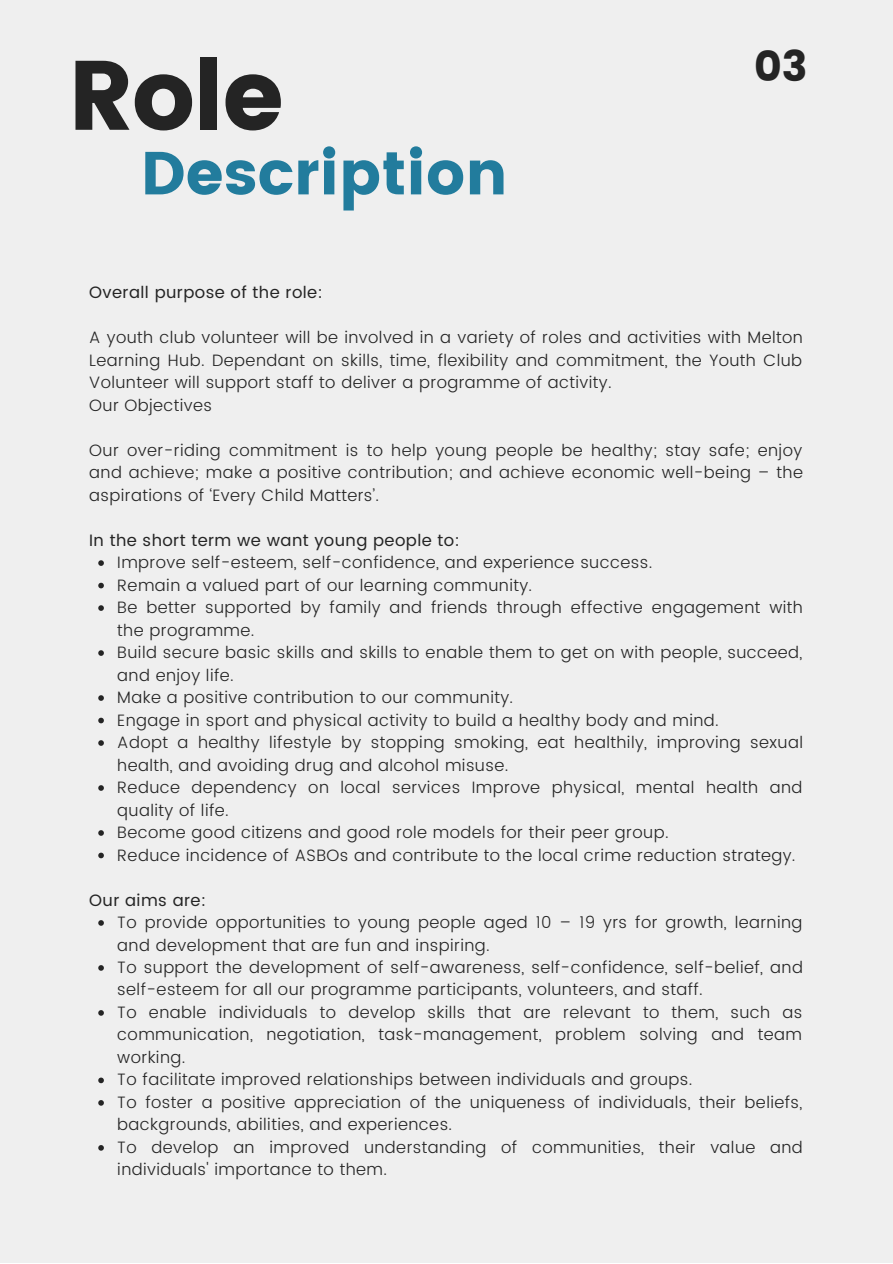
<style>
.page{position:relative;width:893px;height:1264px;background:#fff}
.page>*{position:absolute;margin:0;border:0;box-sizing:border-box;transform-origin:0 0}
.t1{font:98.25px "Poppins";color:#242424}
.t2{font:60.6px "Poppins";color:#227c9d}
.t3{font:42.6px "Poppins";color:#242424}
.t4{font:300 16.5px/22.5px "Poppins";letter-spacing:.025em;color:#242424}
.t5{font:16.5px "Poppins";letter-spacing:.025em;color:#242424}
</style>
<div class="page">
<div style="left:0;top:0;width:892px;height:1262px;background:#efefef"></div>
<svg style="left:98px;top:560px;width:6px;height:6px"></svg>
<svg style="left:98px;top:582px;width:6px;height:6px"></svg>
<svg style="left:98px;top:605px;width:6px;height:6px"></svg>
<svg style="left:98px;top:650px;width:6px;height:6px"></svg>
<svg style="left:98px;top:695px;width:6px;height:6px"></svg>
<svg style="left:98px;top:717px;width:6px;height:6px"></svg>
<svg style="left:98px;top:740px;width:6px;height:5px"></svg>
<svg style="left:98px;top:785px;width:6px;height:5px"></svg>
<svg style="left:98px;top:830px;width:6px;height:5px"></svg>
<svg style="left:98px;top:852px;width:6px;height:6px"></svg>
<svg style="left:98px;top:920px;width:6px;height:5px"></svg>
<svg style="left:98px;top:965px;width:6px;height:5px"></svg>
<svg style="left:98px;top:1010px;width:6px;height:5px"></svg>
<svg style="left:98px;top:1077px;width:6px;height:6px"></svg>
<svg style="left:98px;top:1100px;width:6px;height:5px"></svg>
<svg style="left:98px;top:1145px;width:6px;height:5px"></svg>
<p class="t1" style="left:68px;top:38px;width:218px">Role</p>
<p class="t2" style="left:141px;top:138px;width:368px">Description</p>
<p class="t3" style="left:754px;top:42px;width:55px">03</p>
<p class="t5" style="left:89px;top:283px;width:235px">Overall purpose of the role:</p>
<p class="t4" style="left:89px;top:326px;width:715px;text-align:justify">A youth club volunteer will be involved in a variety of roles and activities with Melton Learning Hub. Dependant on skills, time, flexibility and commitment, the Youth Club Volunteer will support staff to deliver a programme of activity.</p>
<p class="t4" style="left:89px;top:394px;width:124px">Our Objectives</p>
<p class="t4" style="left:89px;top:439px;width:715px;text-align:justify">Our over-riding commitment is to help young people be healthy; stay safe; enjoy and achieve; make a positive contribution; and achieve economic well-being – the aspirations of ‘Every Child Matters’.</p>
<p class="t5" style="left:89px;top:530px;width:372px">In the short term we want young people to:</p>
<p class="t4" style="left:117px;top:551px;width:536px">Improve self-esteem, self-confidence, and experience success.</p>
<p class="t4" style="left:117px;top:573px;width:416px">Remain a valued part of our learning community.</p>
<p class="t4" style="left:117px;top:596px;width:687px">Be better supported by family and friends through effective engagement with the programme.</p>
<p class="t4" style="left:117px;top:641px;width:686px">Build secure basic skills and skills to enable them to get on with people, succeed, and enjoy life.</p>
<p class="t4" style="left:117px;top:686px;width:397px">Make a positive contribution to our community.</p>
<p class="t4" style="left:117px;top:708px;width:603px">Engage in sport and physical activity to build a healthy body and mind.</p>
<p class="t4" style="left:117px;top:731px;width:687px">Adopt a healthy lifestyle by stopping smoking, eat healthily, improving sexual health, and avoiding drug and alcohol misuse.</p>
<p class="t4" style="left:117px;top:776px;width:686px">Reduce dependency on local services Improve physical, mental health and quality of life.</p>
<p class="t4" style="left:117px;top:821px;width:552px">Become good citizens and good role models for their peer group.</p>
<p class="t4" style="left:117px;top:843px;width:679px">Reduce incidence of ASBOs and contribute to the local crime reduction strategy.</p>
<p class="t5" style="left:89px;top:890px;width:118px">Our aims are:</p>
<p class="t4" style="left:117px;top:911px;width:686px">To provide opportunities to young people aged 10 – 19 yrs for growth, learning and development that are fun and inspiring.</p>
<p class="t4" style="left:117px;top:956px;width:687px">To support the development of self-awareness, self-confidence, self-belief, and self-esteem for all our programme participants, volunteers, and staff.</p>
<p class="t4" style="left:117px;top:1001px;width:686px;text-align:justify">To enable individuals to develop skills that are relevant to them, such as communication, negotiation, task-management, problem solving and team working.</p>
<p class="t4" style="left:117px;top:1068px;width:576px">To facilitate improved relationships between individuals and groups.</p>
<p class="t4" style="left:117px;top:1090px;width:686px">To foster a positive appreciation of the uniqueness of individuals, their beliefs, backgrounds, abilities, and experiences.</p>
<p class="t4" style="left:117px;top:1135px;width:687px">To develop an improved understanding of communities, their value and individuals' importance to them.</p>
</div>
